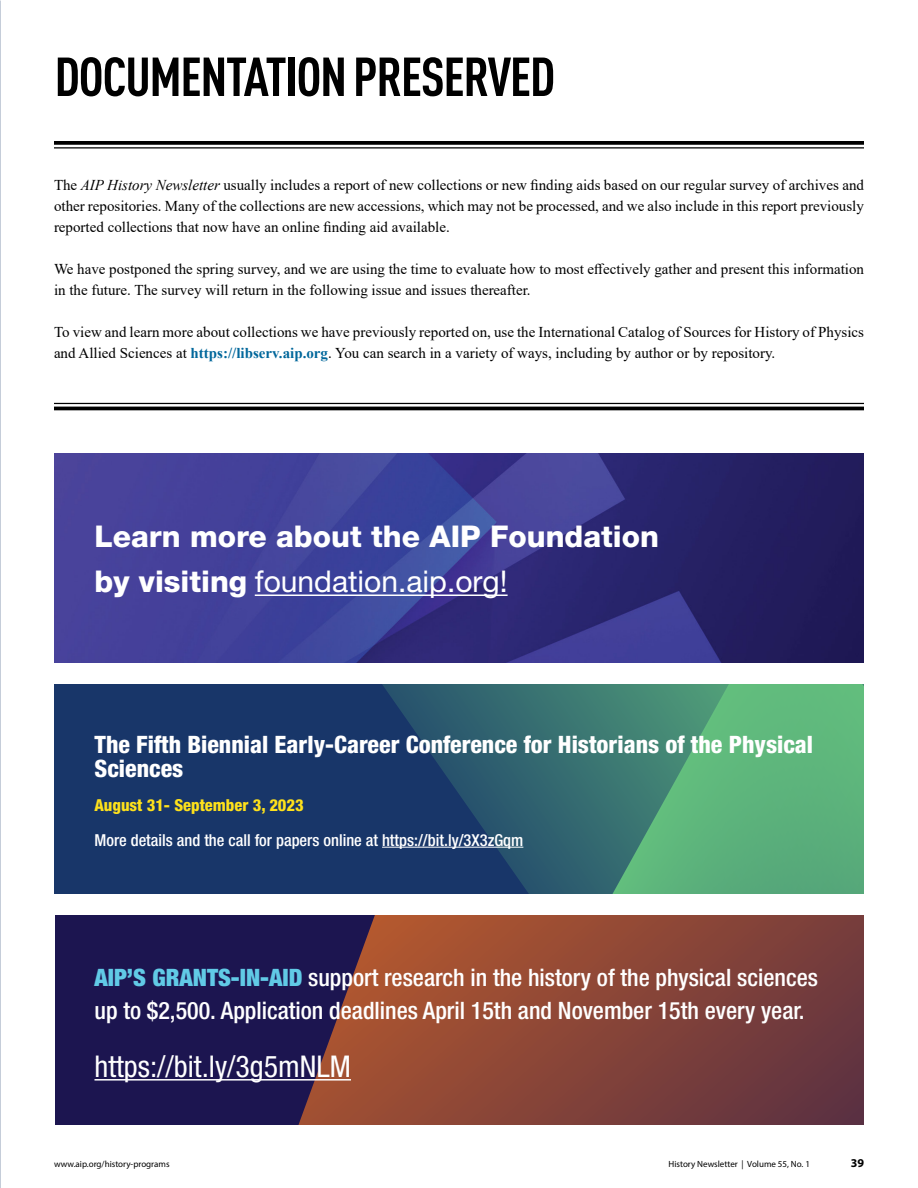
<style>
.page{position:relative;width:918px;height:1188px;background:#fff}
.page>*{position:absolute;margin:0;border:0;box-sizing:border-box;transform-origin:0 0}
.t1{font:700 condensed 54px "DIN Pro";letter-spacing:-.025em;color:#000}
.t2{font:800 30px/45px "Helvetica Neue LT Pro";color:#fff}
.t3{font:condensed 30px "Helvetica Neue LT Pro";color:#fff}
.t4{font:500 condensed 24px/33px "Helvetica Neue LT Pro";color:#fff}
.t5{font:800 condensed 24px/24px "Helvetica Neue LT Pro";color:#fff}
.t6{font:500 condensed 16.5px "Helvetica Neue LT Pro";color:#fff}
.t7{font:800 condensed 16.5px "Helvetica Neue LT Pro";color:#fee11b}
.t8{font:15px/21px "Times New Roman";color:#000}
.t9{font:700 12px "Myriad Pro";color:#000}
.t10{font:9px "Myriad Pro";color:#000}
.s1{font-style:italic}
.s2{font-weight:700;color:#00679b}
.s3{font-weight:400}
.s4{font-weight:900;color:#61cae6}
</style>
<div class="page">
<svg style="left:54px;top:141px;width:810px;height:4px;fill:#000"></svg>
<hr style="left:54px;top:147px;width:810px;height:2px;background:#000">
<hr style="left:54px;top:407px;width:810px;height:3px;background:#000">
<hr style="left:54px;top:403px;width:810px;height:1px;background:#000">
<svg style="left:0;top:0;width:1px;height:883px"></svg>
<img style="left:54px;top:453px;width:810px;height:210px">
<hr style="left:255px;top:595px;width:253px;height:1px;background:#fff">
<div style="left:54px;top:684px;width:810px;height:210px;background:#183669"></div>
<svg style="left:382px;top:684px;width:217px;height:210px"></svg>
<svg style="left:599px;top:684px;width:265px;height:210px;fill:#5bb27b"></svg>
<hr style="left:382px;top:847px;width:141px;height:1px;background:#fff">
<div style="left:55px;top:915px;width:809px;height:210px;background:#1c1550"></div>
<svg style="left:298px;top:915px;width:566px;height:210px"></svg>
<hr style="left:94px;top:1079px;width:257px;height:2px;background:#fff">
<h1 class="t1" style="left:55px;top:36px;width:502px">DOCUMENTATION PRESERVED</h1>
<p class="t8" style="left:54px;top:174px;width:812px;text-align:justify">The <span class="s1">AIP History Newsletter</span> usually includes a report of new collections or new finding aids based on our regular survey of archives and other repositories. Many of the collections are new accessions, which may not be processed, and we also include in this report previously reported collections that now have an online finding aid available.</p>
<p class="t8" style="left:54px;top:258px;width:812px">We have postponed the spring survey, and we are using the time to evaluate how to most effectively gather and present this information in the future. The survey will return in the following issue and issues thereafter.</p>
<p class="t8" style="left:54px;top:321px;width:812px">To view and learn more about collections we have previously reported on, use the International Catalog of Sources for History of Physics and Allied Sciences at <span class="s2">https://libserv.aip.org</span>. You can search in a variety of ways, including by author or by repository.</p>
<h2 class="t2" style="left:94px;top:514px;width:566px">Learn more about the AIP Foundation by visiting <span class="s3">foundation.aip.org!</span></h2>
<h3 class="t5" style="left:94px;top:732px;width:720px">The Fifth Biennial Early-Career Conference for Historians of the Physical<br>Sciences</h3>
<p class="t7" style="left:94px;top:795px;width:211px">August 31- September 3, 2023</p>
<p class="t6" style="left:94px;top:830px;width:430px">More details and the call for papers online at https://bit.ly/3X3zGqm</p>
<h3 class="t4" style="left:94px;top:961px;width:725px"><span class="s4">AIP’S GRANTS-IN-AID</span> support research in the history of the physical sciences up to $2,500. Application deadlines April 15th and November 15th every year.</h3>
<h2 class="t3" style="left:94px;top:1049px;width:258px">https://bit.ly/3g5mNLM</h2>
<p class="t10" style="left:54px;top:1159px;width:117px">www.aip.org/history-programs</p>
<p class="t10" style="left:668px;top:1159px;width:143px">History Newsletter | Volume 55, No. 1</p>
<p class="t9" style="left:851px;top:1155px;width:15px">39</p>
</div>
